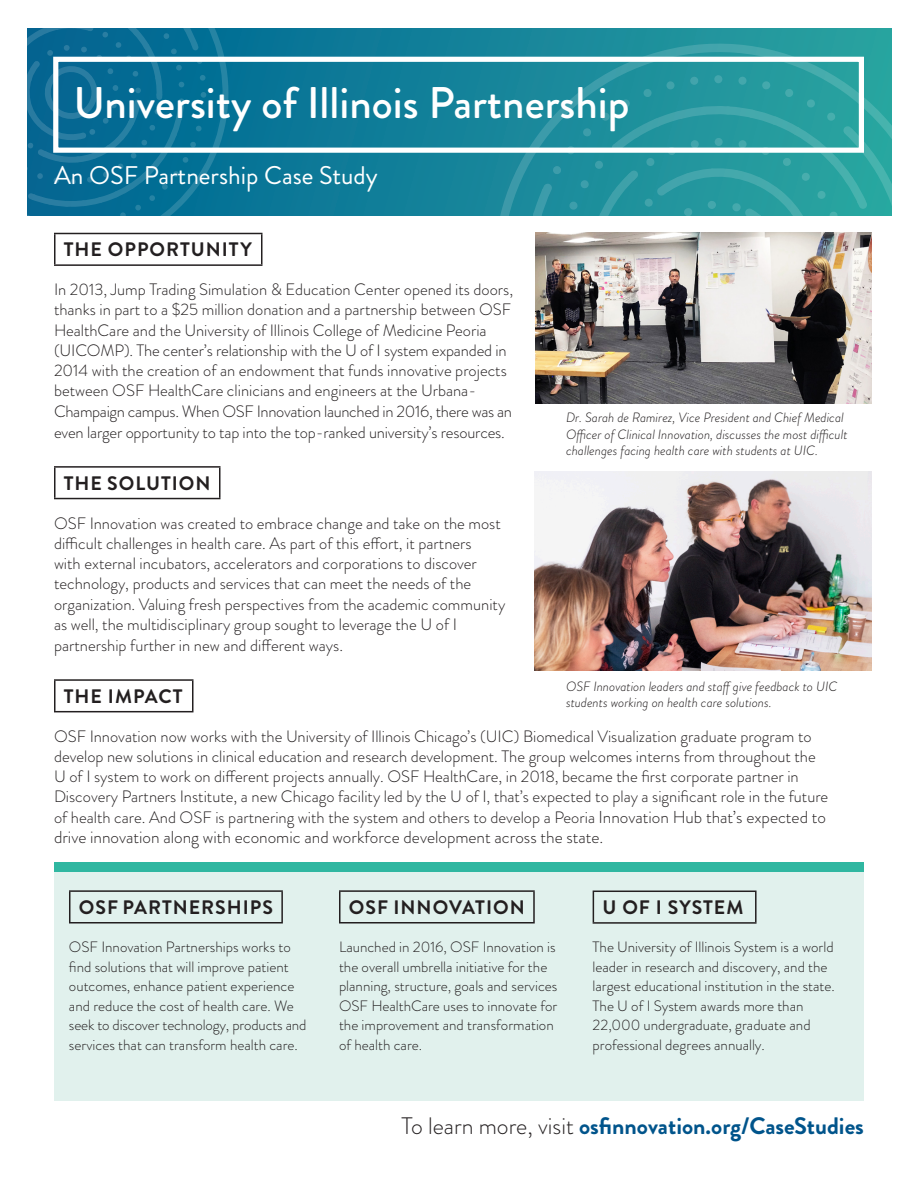
<style>
.page{position:relative;width:918px;height:1188px;background:#fff}
.page>*{position:absolute;margin:0;border:0;box-sizing:border-box;transform-origin:0 0}
.Headers{font:500 44.25px "Brandon Grotesque";color:#fff}
.Block_Body{font:25.5px "Brandon Grotesque";color:#fff}
.t1{font:700 23.85px "Brandon Grotesque";color:#00548b}
.Headers-2{font:700 19.5px "Brandon Grotesque";letter-spacing:.05em;color:#231f20}
.Main_Body{font:300 17.25px "Brandon Grotesque";color:#231f20}
.Main_Body-2{font:300 16.5px/20.4px "Brandon Grotesque";color:#231f20}
.Main_Body-3{font:300 15px/19.5px "Brandon Grotesque";color:#231f20}
.Main_Body-4{font:italic 300 13.5px/16.5px "Brandon Grotesque";color:#231f20}
.s1{font-size:17.25px}
.s2{font-weight:300;color:#231f20}
</style>
<div class="page">
<hr style="left:54px;top:233px;width:208px;height:1px;background:#231f20">
<hr style="left:54px;top:234px;width:2px;height:30px;background:#231f20">
<hr style="left:261px;top:234px;width:1px;height:30px;background:#231f20">
<hr style="left:54px;top:264px;width:208px;height:2px;background:#231f20">
<hr style="left:54px;top:466px;width:166px;height:2px;background:#231f20">
<hr style="left:54px;top:468px;width:2px;height:30px;background:#231f20">
<hr style="left:219px;top:468px;width:1px;height:30px;background:#231f20">
<hr style="left:54px;top:498px;width:166px;height:1px;background:#231f20">
<hr style="left:54px;top:679px;width:140px;height:2px;background:#231f20">
<hr style="left:54px;top:681px;width:2px;height:30px;background:#231f20">
<hr style="left:192px;top:681px;width:2px;height:30px;background:#231f20">
<hr style="left:54px;top:711px;width:140px;height:1px;background:#231f20">
<div style="left:27px;top:29px;width:864px;height:187px;background:#0f7c98"></div>
<svg style="left:487px;top:37px;width:404px;height:179px"></svg>
<svg style="left:738px;top:76px;width:9px;height:9px"></svg>
<div style="left:714px;top:75px;width:8px;height:8px;background:#43a5ac;border-radius:50%"></div>
<svg style="left:690px;top:76px;width:8px;height:9px"></svg>
<svg style="left:520px;top:81px;width:371px;height:135px;background:#27999f"></svg>
<svg style="left:27px;top:29px;width:206px;height:187px"></svg>
<div style="left:54px;top:872px;width:810px;height:229px;background:#e1f1ed"></div>
<img style="left:536px;top:233px;width:336px;height:170px">
<div style="left:53px;top:57px;width:811px;height:96px;border:5px solid #fff"></div>
<div style="left:54px;top:862px;width:810px;height:10px;background:#30b7a1"></div>
<hr style="left:339px;top:890px;width:196px;height:2px;background:#231f20">
<hr style="left:339px;top:892px;width:1px;height:30px;background:#231f20">
<hr style="left:533px;top:892px;width:2px;height:30px;background:#231f20">
<hr style="left:339px;top:922px;width:196px;height:2px;background:#231f20">
<hr style="left:69px;top:890px;width:214px;height:2px;background:#231f20">
<hr style="left:69px;top:892px;width:1px;height:30px;background:#231f20">
<hr style="left:281px;top:892px;width:2px;height:30px;background:#231f20">
<hr style="left:69px;top:922px;width:214px;height:2px;background:#231f20">
<hr style="left:593px;top:891px;width:164px;height:1px;background:#231f20">
<hr style="left:593px;top:892px;width:1px;height:30px;background:#231f20">
<hr style="left:755px;top:892px;width:2px;height:30px;background:#231f20">
<hr style="left:593px;top:922px;width:164px;height:2px;background:#231f20">
<img style="left:535px;top:471px;width:337px;height:199px">
<p class="Headers" style="left:74px;top:72px;width:557px">University of Illinois Partnership</p>
<p class="Block_Body" style="left:54px;top:158px;width:325px">An OSF Partnership Case Study</p>
<p class="Headers-2" style="left:64px;top:236px;width:189px">THE OPPORTUNITY</p>
<p class="Main_Body-2" style="left:54px;top:279px;width:461px">In 2013, Jump Trading Simulation &amp; Education Center opened its doors, thanks in part to a $25 million donation and a partnership between OSF HealthCare and the University of Illinois College of Medicine Peoria (UICOMP). The center’s relationship with the U of I system expanded in 2014 with the creation of an endowment that funds innovative projects between OSF HealthCare clinicians and engineers at the Urbana-Champaign campus. When OSF Innovation launched in 2016, there was an even larger opportunity to tap into the top-ranked university’s resources.</p>
<p class="Headers-2" style="left:64px;top:469px;width:148px">THE SOLUTION</p>
<p class="Main_Body-2" style="left:54px;top:513px;width:453px">OSF Innovation was created to embrace change and take on the most difficult challenges in health care. As part of this effort, it partners<br>with external incubators, accelerators and corporations to discover technology, products and services that can meet the needs of the organization. Valuing fresh perspectives from the academic community as well, the multidisciplinary group sought to leverage the U of I partnership further in new and different ways.</p>
<p class="Headers-2" style="left:64px;top:682px;width:120px">THE IMPACT</p>
<p class="Main_Body-2" style="left:54px;top:726px;width:776px">OSF Innovation now works with the University of Illinois Chicago’s (UIC) Biomedical Visualization graduate program to develop new solutions in clinical education and research development. The group welcomes interns from throughout the U of I system to work on different projects annually. OSF HealthCare, in 2018, became the first corporate partner in Discovery Partners Institute, a new Chicago facility led by the U of I, that’s expected to play a significant role in the future of health care. And OSF is partnering with the system and others to develop a Peoria <span class="s1">Innovation Hub that’s expected to</span></p>
<p class="Main_Body" style="left:54px;top:825px;width:551px">drive innovation along with economic and workforce development across the state.</p>
<p class="Main_Body-4" style="left:566px;top:409px;width:283px">Dr. Sarah de Ramirez, Vice President and Chief Medical<br>Officer of Clinical Innovation, discusses the most difficult challenges facing health care with students at UIC.</p>
<p class="Main_Body-4" style="left:566px;top:678px;width:273px">OSF Innovation leaders and staff give feedback to UIC students working on health care solutions.</p>
<p class="Headers-2" style="left:79px;top:893px;width:196px">OSF PARTNERSHIPS</p>
<p class="Main_Body-3" style="left:69px;top:937px;width:239px">OSF Innovation Partnerships works to find solutions that will improve patient outcomes, enhance patient experience and reduce the cost of health care. We seek to discover technology, products and services that can transform health care.</p>
<p class="Headers-2" style="left:349px;top:893px;width:177px">OSF INNOVATION</p>
<p class="Main_Body-3" style="left:339px;top:937px;width:220px">Launched in 2016, OSF Innovation is the overall umbrella initiative for the planning, structure, goals and services OSF HealthCare uses to innovate for the improvement and transformation of health care.</p>
<p class="Headers-2" style="left:603px;top:894px;width:142px">U OF I SYSTEM</p>
<p class="Main_Body-3" style="left:593px;top:937px;width:244px">The University of Illinois System is a world leader in research and discovery, and the largest educational institution in the state.<br>The U of I System awards more than 22,000 undergraduate, graduate and professional degrees annually.</p>
<p class="t1" style="left:402px;top:1109px;width:464px"><span class="s2">To learn more, visit</span> osfinnovation.org/CaseStudies</p>
</div>
